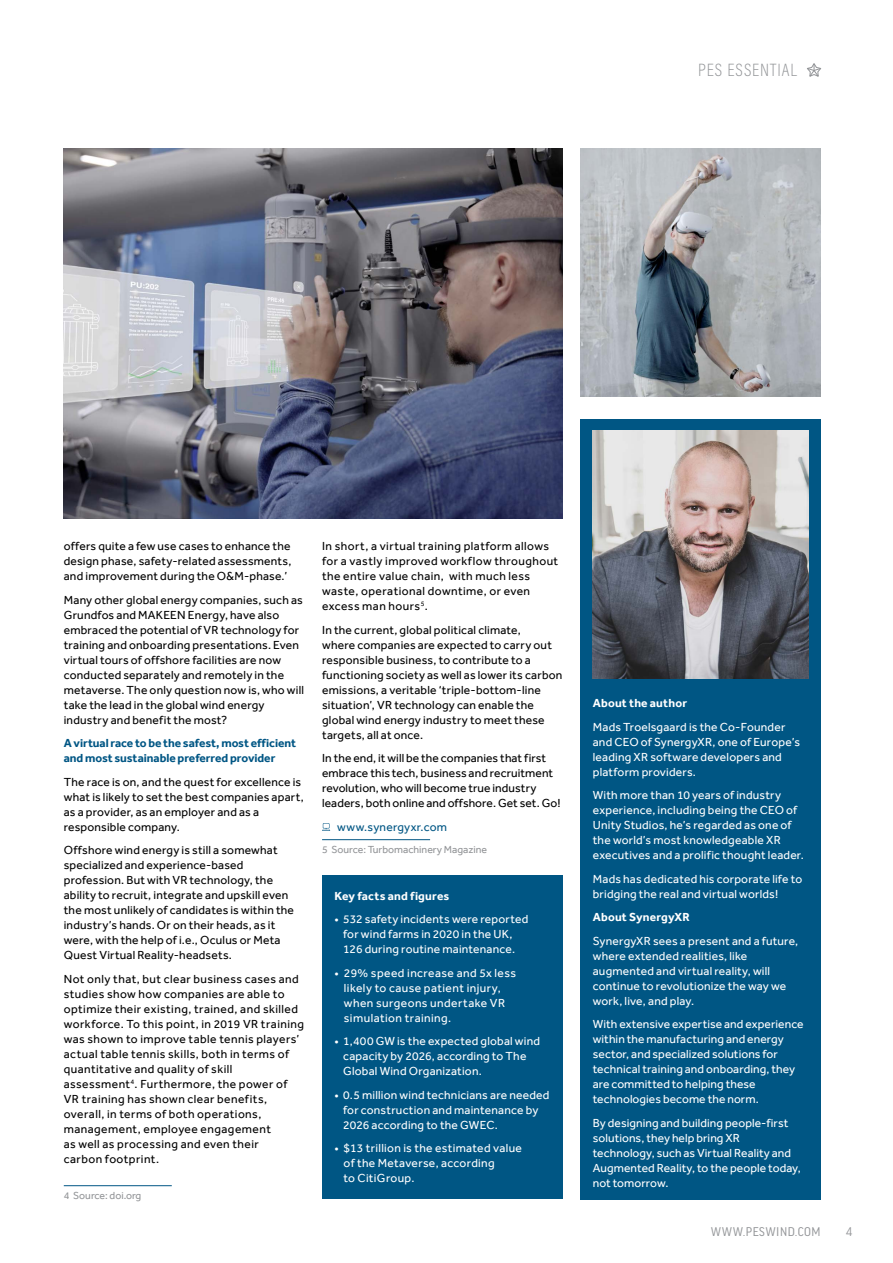
<style>
.page{position:relative;width:893px;height:1263px;background:#fff}
.page>*{position:absolute;margin:0;border:0;box-sizing:border-box;transform-origin:0 0}
.t1{font:200 18px "Acumin Pro Cond";letter-spacing:.055em;color:#939598}
.t2{font:13.5px "Good Headline Pro Narr";letter-spacing:.035em;color:#939598}
.t3{font:12px/15px "Effra";letter-spacing:.02em;color:#000}
.t4{font:12px/15px "Effra";letter-spacing:.015em;color:#fff}
.t5{font:12px/15px "Effra";letter-spacing:.035em;color:#fff}
.t6{font:700 12px/15px "Effra";letter-spacing:-.005em;color:#005684}
.t7{font:700 12px "Effra";letter-spacing:.015em;color:#fff}
.t8{font:12px "Effra";letter-spacing:.02em;color:#005684}
.t9{font:10.5px "Effra";color:#939598}
</style>
<div class="page">
<hr style="left:64px;top:1185px;width:108px;height:1px;background:#005684">
<hr style="left:322px;top:839px;width:108px;height:1px;background:#005684">
<div style="left:322px;top:875px;width:240px;height:324px;background:#005684"></div>
<div style="left:580px;top:419px;width:241px;height:780px;background:#005684"></div>
<svg style="left:322px;top:823px;width:8px;height:8px"></svg>
<img style="left:64px;top:149px;width:498px;height:370px">
<svg style="left:807px;top:63px;width:15px;height:14px"></svg>
<img style="left:593px;top:431px;width:215px;height:248px">
<img style="left:580px;top:149px;width:241px;height:248px">
<h1 class="t1" style="left:698px;top:58px;width:100px">PES ESSENTIAL</h1>
<p class="t3" style="left:64px;top:538px;width:229px;text-align:justify">offers quite a few use cases to enhance the design phase, safety-related assessments, and improvement during the O&amp;M-phase.’</p>
<p class="t3" style="left:64px;top:592px;width:242px">Many other global energy companies, such as Grundfos and MAKEEN Energy, have also embraced the potential of VR technology for training and onboarding presentations. Even virtual tours of offshore facilities are now conducted separately and remotely in the metaverse. The only question now is, who will take the lead in the global wind energy industry and benefit the most?</p>
<p class="t6" style="left:64px;top:736px;width:234px">A virtual race to be the safest, most efficient and most sustainable preferred provider</p>
<p class="t3" style="left:64px;top:774px;width:242px">The race is on, and the quest for excellence is what is likely to set the best companies apart, as a provider, as an employer and as a responsible company.</p>
<p class="t3" style="left:64px;top:843px;width:232px">Offshore wind energy is still a somewhat specialized and experience-based profession. But with VR technology, the ability to recruit, integrate and upskill even the most unlikely of candidates is within the industry’s hands. Or on their heads, as it were, with the help of i.e., Oculus or Meta Quest Virtual Reality-headsets.</p>
<p class="t3" style="left:64px;top:971px;width:242px">Not only that, but clear business cases and studies show how companies are able to optimize their existing, trained, and skilled workforce. To this point, in 2019 VR training was shown to improve table tennis players’ actual table tennis skills, both in terms of quantitative and quality of skill assessment<sup>4</sup>. Furthermore, the power of VR training has shown clear benefits, overall, in terms of both operations, management, employee engagement<br>as well as processing and even their<br>carbon footprint.</p>
<p class="t9" style="left:64px;top:1189px;width:79px">4 Source: doi.org</p>
<p class="t3" style="left:322px;top:538px;width:238px">In short, a virtual training platform allows for a vastly improved workflow throughout the entire value chain, with much less waste, operational downtime, or even excess man hours<sup>5</sup>.</p>
<p class="t3" style="left:322px;top:622px;width:242px">In the current, global political climate,<br>where companies are expected to carry out responsible business, to contribute to a functioning society as well as lower its carbon emissions, a veritable ‘triple-bottom-line situation’, VR technology can enable the global wind energy industry to meet these targets, all at once.</p>
<p class="t3" style="left:322px;top:751px;width:240px">In the end, it will be the companies that first embrace this tech, business and recruitment revolution, who will become true industry leaders, both online and offshore. Get set. Go!</p>
<p class="t8" style="left:337px;top:819px;width:111px">www.synergyxr.com</p>
<p class="t9" style="left:322px;top:843px;width:166px">5 Source: Turbomachinery Magazine</p>
<p class="t7" style="left:334px;top:888px;width:116px">Key facts and figures</p>
<p class="t4" style="left:334px;top:911px;width:195px;text-align:center">• 532 safety incidents were reported for wind farms in 2020 in the UK,<br>126 during routine maintenance.</p>
<p class="t5" style="left:344px;top:965px;width:174px;text-indent:-9px">• 29% speed increase and 5x less likely to cause patient injury, when surgeons undertake VR simulation training.</p>
<p class="t4" style="left:343px;top:1033px;width:198px;text-indent:-9px">• 1,400 GW is the expected global wind capacity by 2026, according to The<br>Global Wind Organization.</p>
<p class="t4" style="left:343px;top:1087px;width:208px;text-indent:-9px">• 0.5 million wind technicians are needed for construction and maintenance by<br>2026 according to the GWEC.</p>
<p class="t4" style="left:344px;top:1140px;width:180px;text-indent:-9px">• $13 trillion is the estimated value of the Metaverse, according<br>to CitiGroup.</p>
<p class="t7" style="left:593px;top:696px;width:96px">About the author</p>
<p class="t4" style="left:593px;top:719px;width:209px">Mads Troelsgaard is the Co-Founder and CEO of SynergyXR, one of Europe’s leading XR software developers and platform providers.</p>
<p class="t4" style="left:593px;top:787px;width:213px">With more than 10 years of industry experience, including being the CEO of Unity Studios, he’s regarded as one of the world’s most knowledgeable XR executives and a prolific thought leader.</p>
<p class="t4" style="left:593px;top:871px;width:211px">Mads has dedicated his corporate life to bridging the real and virtual worlds!</p>
<p class="t7" style="left:593px;top:910px;width:99px">About SynergyXR</p>
<p class="t4" style="left:593px;top:933px;width:207px">SynergyXR sees a present and a future, where extended realities, like augmented and virtual reality, will continue to revolutionize the way we work, live, and play.</p>
<p class="t4" style="left:593px;top:1016px;width:212px">With extensive expertise and experience within the manufacturing and energy sector, and specialized solutions for technical training and onboarding, they are committed to helping these technologies become the norm.</p>
<p class="t4" style="left:593px;top:1115px;width:210px">By designing and building people-first solutions, they help bring XR technology, such as Virtual Reality and<br>Augmented Reality, to the people today, not tomorrow.</p>
<p class="t2" style="left:711px;top:1225px;width:111px">WWW.PESWIND.COM</p>
<p class="t2" style="left:846px;top:1225px;width:7px">4</p>
</div>
